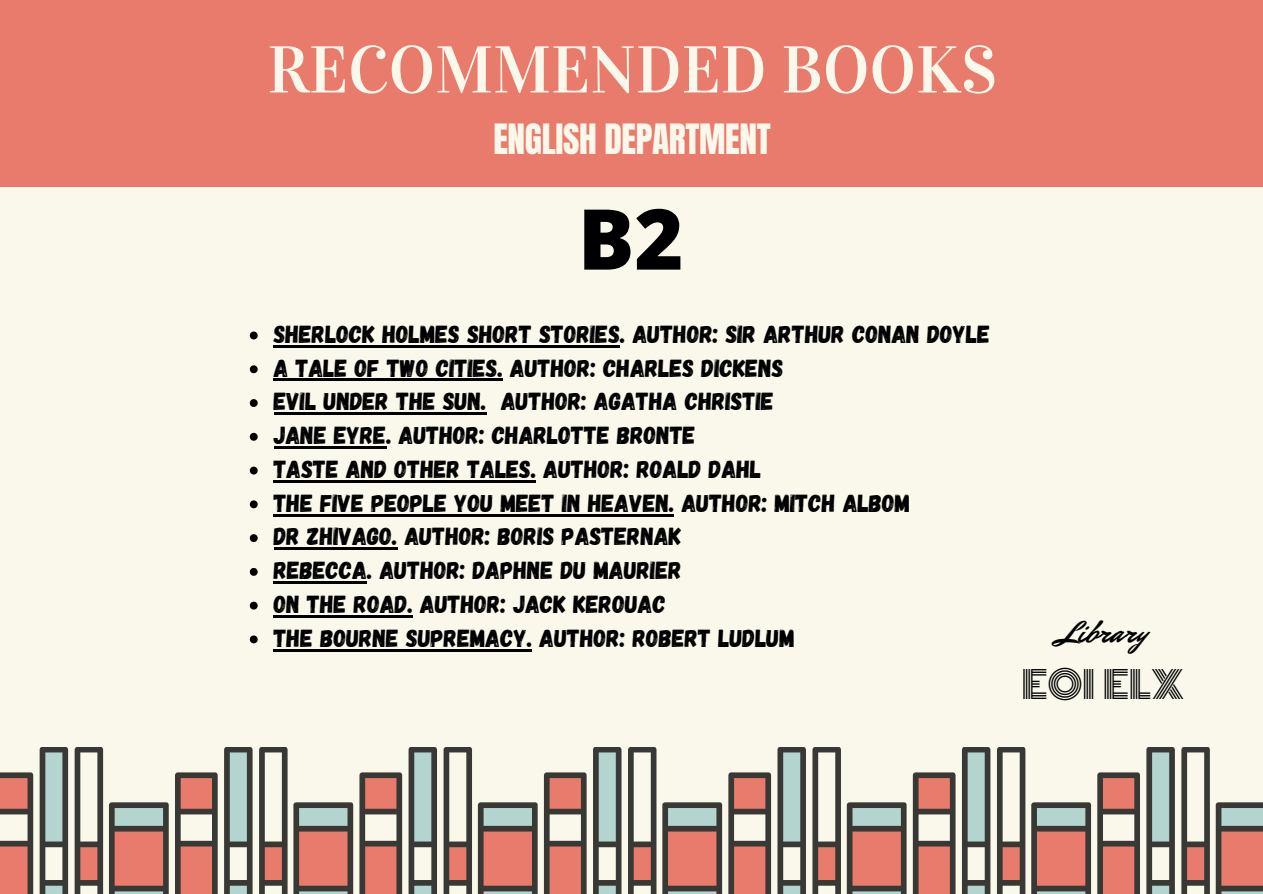
<style>
.page{position:relative;width:1263px;height:894px;background:#fff}
.page>*{position:absolute;margin:0;border:0;box-sizing:border-box;transform-origin:0 0}
.t1{font:800 84px "Open Sans";color:#000}
.t2{font:66.15px "Vidaloka";color:#f9f8ea}
.t3{font:37.05px "Monoton";color:#000}
.t4{font:35.4px "Anton";letter-spacing:-.01em;color:#f9f8ea}
.t5{font:31.65px "Mr Dafoe";color:#000}
.t6{font:24.6px "Gagalin";color:#000}
</style>
<div class="page">
<div style="left:0;top:0;width:1263px;height:893px;background:#f9f8ea"></div>
<div style="left:0;top:0;width:1263px;height:187px;background:#e97b6d"></div>
<svg style="left:0;top:747px;width:1263px;height:146px"></svg>
<svg style="left:250px;top:331px;width:8px;height:8px"></svg>
<hr style="left:274px;top:345px;width:346px;height:2px;background:#000">
<svg style="left:250px;top:365px;width:8px;height:8px"></svg>
<hr style="left:274px;top:379px;width:229px;height:2px;background:#000">
<svg style="left:250px;top:399px;width:8px;height:8px"></svg>
<hr style="left:274px;top:412px;width:212px;height:3px;background:#000">
<svg style="left:250px;top:433px;width:8px;height:7px"></svg>
<hr style="left:274px;top:446px;width:112px;height:2px;background:#000">
<svg style="left:250px;top:466px;width:8px;height:8px"></svg>
<hr style="left:274px;top:480px;width:262px;height:2px;background:#000">
<svg style="left:250px;top:500px;width:8px;height:8px"></svg>
<hr style="left:274px;top:513px;width:400px;height:3px;background:#000">
<svg style="left:250px;top:534px;width:8px;height:8px"></svg>
<hr style="left:274px;top:547px;width:123px;height:2px;background:#000">
<svg style="left:250px;top:568px;width:8px;height:7px"></svg>
<hr style="left:274px;top:581px;width:93px;height:2px;background:#000">
<svg style="left:250px;top:601px;width:8px;height:8px"></svg>
<hr style="left:274px;top:615px;width:139px;height:2px;background:#000">
<svg style="left:250px;top:635px;width:8px;height:8px"></svg>
<hr style="left:274px;top:648px;width:258px;height:3px;background:#000">
<p class="t2" style="left:267px;top:30px;width:731px">RECOMMENDED BOOKS</p>
<p class="t4" style="left:493px;top:114px;width:279px">ENGLISH DEPARTMENT</p>
<p class="t1" style="left:578px;top:180px;width:107px">B2</p>
<p class="t6" style="left:274px;top:318px;width:718px">SHERLOCK HOLMES SHORT STORIES. AUTHOR: SIR ARTHUR CONAN DOYLE</p>
<p class="t6" style="left:274px;top:352px;width:511px">A TALE OF TWO CITIES. AUTHOR: CHARLES DICKENS</p>
<p class="t6" style="left:274px;top:385px;width:502px">EVIL UNDER THE SUN. AUTHOR: AGATHA CHRISTIE</p>
<p class="t6" style="left:274px;top:419px;width:423px">JANE EYRE. AUTHOR: CHARLOTTE BRONTE</p>
<p class="t6" style="left:274px;top:453px;width:489px">TASTE AND OTHER TALES. AUTHOR: ROALD DAHL</p>
<p class="t6" style="left:274px;top:487px;width:638px">THE FIVE PEOPLE YOU MEET IN HEAVEN. AUTHOR: MITCH ALBOM</p>
<p class="t6" style="left:274px;top:520px;width:409px">DR ZHIVAGO. AUTHOR: BORIS PASTERNAK</p>
<p class="t6" style="left:274px;top:554px;width:410px">REBECCA. AUTHOR: DAPHNE DU MAURIER</p>
<p class="t6" style="left:274px;top:588px;width:394px">ON THE ROAD. AUTHOR: JACK KEROUAC</p>
<p class="t6" style="left:274px;top:621px;width:523px">THE BOURNE SUPREMACY. AUTHOR: ROBERT LUDLUM</p>
<p class="t5" style="left:1059px;top:610px;width:90px">Library</p>
<p class="t3" style="left:1022px;top:655px;width:164px">EOI ELX</p>
</div>
